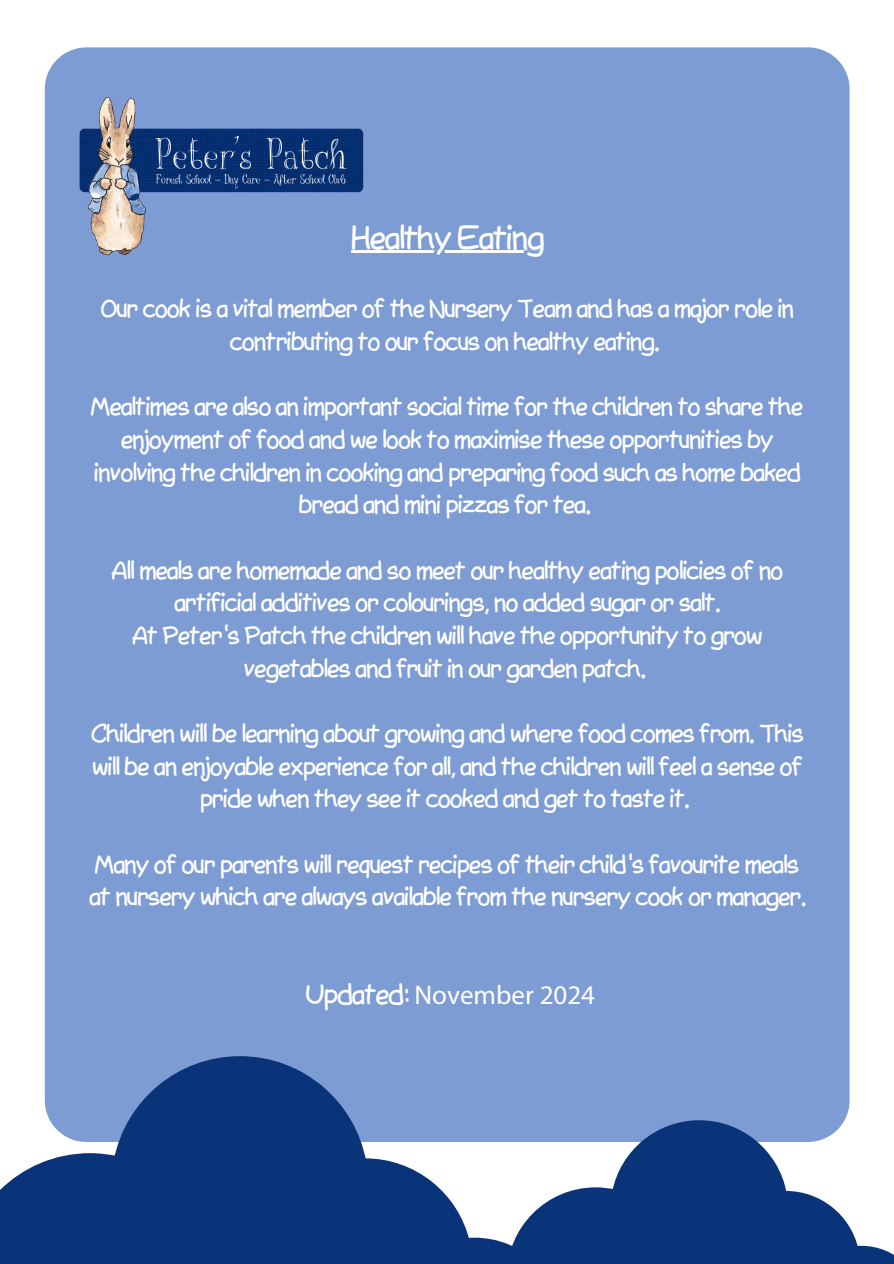
<style>
.page{position:relative;width:894px;height:1264px;background:#fff}
.page>*{position:absolute;margin:0;border:0;box-sizing:border-box;transform-origin:0 0}
.t1{font:31.5px "QD Better Comic Sans Alternates";color:#fff}
.t2{font:27px "Myriad Pro";color:#fff}
.t3{font:24px/32.7px "QD Better Comic Sans Alternates";color:#fff;text-align:center}
.s1{font-family:"QD Better Comic Sans Alternates"}
</style>
<div class="page">
<div style="left:45px;top:47px;width:804px;height:1094px;background:#7d9cd3;border-radius:42px"></div>
<img style="left:79px;top:96px;width:292px;height:160px">
<svg style="left:0;top:1056px;width:506px;height:207px;fill:#09347a"></svg>
<svg style="left:506px;top:1120px;width:387px;height:143px;fill:#09347a"></svg>
<hr style="left:351px;top:251px;width:192px;height:2px;background:#fff">
<p class="t1" style="left:351px;top:221px;width:194px">Healthy Eating</p>
<p class="t3" style="left:101px;top:294px;width:694px">Our cook is a vital member of the Nursery Team and has a major role in contributing to our focus on healthy eating.</p>
<p class="t3" style="left:92px;top:391px;width:712px">Mealtimes are also an important social time for the children to share the enjoyment of food and we look to maximise these opportunities by involving the children in cooking and preparing food such as home baked bread and mini pizzas for tea.</p>
<p class="t3" style="left:112px;top:555px;width:672px">All meals are homemade and so meet our healthy eating policies of no artificial additives or colourings, no added sugar or salt.<br>At Peter's Patch the children will have the opportunity to grow vegetables and fruit in our garden patch.</p>
<p class="t3" style="left:91px;top:718px;width:713px">Children will be learning about growing and where food comes from. This will be an enjoyable experience for all, and the children will feel a sense of pride when they see it cooked and get to taste it.</p>
<p class="t3" style="left:89px;top:849px;width:717px;text-align:left">Many of our parents will request recipes of their child's favourite meals at nursery which are always available from the nursery cook or manager.</p>
<p class="t2" style="left:306px;top:978px;width:291px"><span class="s1">Updated:</span> November 2024</p>
</div>
